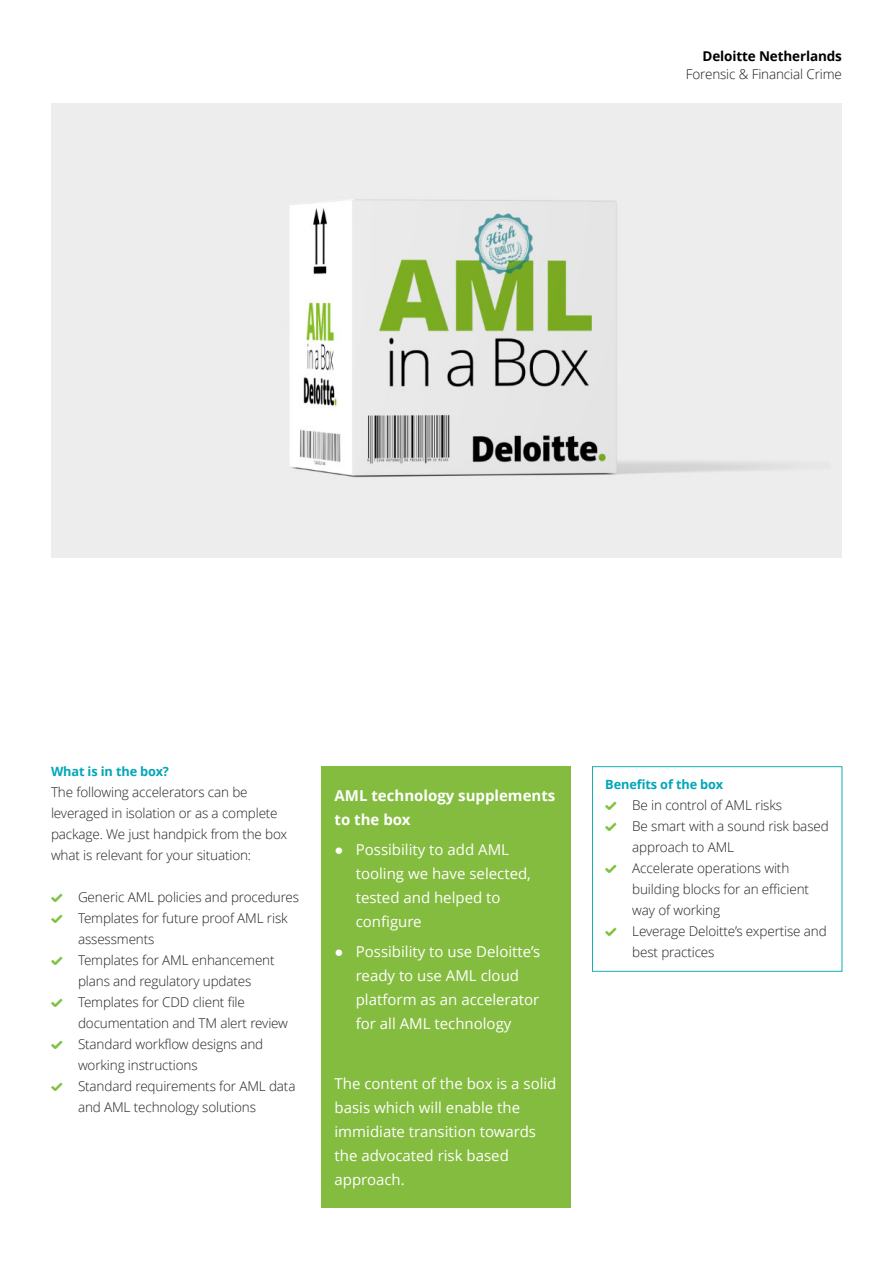
<style>
.page{position:relative;width:893px;height:1263px;background:#fff}
.page>*{position:absolute;margin:0;border:0;box-sizing:border-box;transform-origin:0 0}
.t1{font:15px/24px "Open Sans";color:#fff}
.t2{font:700 15px/24px "Open Sans";color:#fff}
.t3{font:300 13.5px/21px "Open Sans";letter-spacing:-.01em;color:#231f20}
.t4{font:300 13.5px "Open Sans";letter-spacing:-.01em;color:#1a191c}
.t5{font:700 13.5px "Open Sans";letter-spacing:-.01em;color:#000}
.t6{font:700 12.75px "Open Sans";letter-spacing:-.01em;color:#00a6b9}
.s1{font-family:"Pictos";font-weight:400;color:#7fc241}
.s2{font-family:"Helvetica"}
</style>
<div class="page">
<img style="left:51px;top:103px;width:791px;height:455px">
<div style="left:592px;top:766px;width:250px;height:205px;border:1px solid #15b0b0"></div>
<div style="left:322px;top:767px;width:249px;height:441px;background:#84bc40"></div>
<p class="t5" style="left:702px;top:51px;width:141px">Deloitte Netherlands</p>
<p class="t4" style="left:686px;top:69px;width:158px">Forensic &amp; Financial Crime</p>
<p class="t6" style="left:51px;top:767px;width:119px">What is in the box?</p>
<p class="t3" style="left:51px;top:783px;width:238px">The following accelerators can be leveraged in isolation or as a complete package. We just handpick from the box what is relevant for your situation:</p>
<p class="t3" style="left:51px;top:888px;width:250px"><span class="s1">3</span> Generic AML policies and procedures</p>
<p class="t3" style="left:51px;top:909px;width:238px"><span class="s1">3</span> Templates for future proof AML risk</p>
<p class="t3" style="left:78px;top:930px;width:78px">assessments</p>
<p class="t3" style="left:51px;top:951px;width:225px"><span class="s1">3</span> Templates for AML enhancement</p>
<p class="t3" style="left:78px;top:972px;width:175px">plans and regulatory updates</p>
<p class="t3" style="left:51px;top:993px;width:195px"><span class="s1">3</span> Templates for CDD client file</p>
<p class="t3" style="left:78px;top:1014px;width:211px">documentation and TM alert review</p>
<p class="t3" style="left:51px;top:1035px;width:214px"><span class="s1">3</span> Standard workflow designs and</p>
<p class="t3" style="left:78px;top:1056px;width:121px">working instructions</p>
<p class="t3" style="left:51px;top:1077px;width:246px"><span class="s1">3</span> Standard requirements for AML data</p>
<p class="t3" style="left:78px;top:1098px;width:180px">and AML technology solutions</p>
<p class="t2" style="left:334px;top:785px;width:222px">AML technology supplements to the box</p>
<p class="t1" style="left:356px;top:839px;width:177px;text-indent:-21px"><span class="s2">●</span> Possibility to add AML tooling we have selected, tested and helped to configure</p>
<p class="t1" style="left:356px;top:941px;width:186px;text-indent:-21px"><span class="s2">●</span> Possibility to use Deloitte’s ready to use AML cloud platform as an accelerator for all AML technology</p>
<p class="t1" style="left:334px;top:1073px;width:223px">The content of the box is a solid basis which will enable the immidiate transition towards the advocated risk based approach.</p>
<p class="t6" style="left:605px;top:779px;width:119px">Benefits of the box</p>
<p class="t3" style="left:605px;top:796px;width:178px"><span class="s1">3</span> Be in control of AML risks</p>
<p class="t3" style="left:605px;top:817px;width:225px"><span class="s1">3</span> Be smart with a sound risk based</p>
<p class="t3" style="left:632px;top:838px;width:103px">approach to AML</p>
<p class="t3" style="left:605px;top:859px;width:186px"><span class="s1">3</span> Accelerate operations with</p>
<p class="t3" style="left:632px;top:880px;width:178px">building blocks for an efficient</p>
<p class="t3" style="left:632px;top:901px;width:89px">way of working</p>
<p class="t3" style="left:605px;top:922px;width:223px"><span class="s1">3</span> Leverage Deloitte’s expertise and</p>
<p class="t3" style="left:632px;top:943px;width:84px">best practices</p>
</div>
